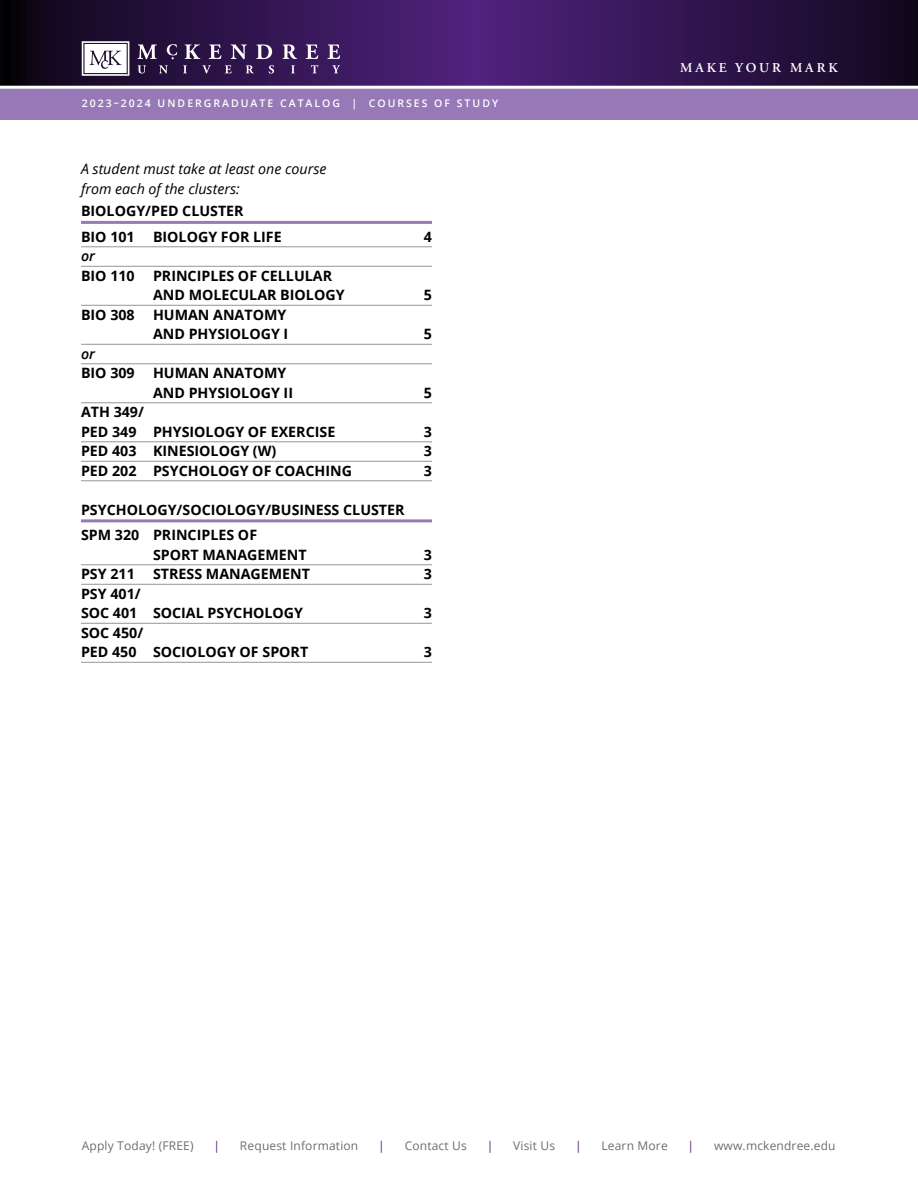
<style>
.page{position:relative;width:918px;height:1188px;background:#fff}
.page>*{position:absolute;margin:0;border:0;box-sizing:border-box;transform-origin:0 0}
.CourseTabsAllCaps9_1{font:700 14.25px/19.5px "Open Sans";color:#000}
.Body_Ital_space_belo{font:italic 14.25px/19.5px "Open Sans";color:#000}
.CourseTabsHeadsBold{font:700 14.25px "Open Sans";color:#000}
.SBItal{font:italic 600 14.25px "Open Sans";color:#000}
.t1{font:600 13.5px "Adobe Garamond Pro";letter-spacing:.215em;color:#fff}
.t2{font:12px "Open Sans";letter-spacing:.015em;color:#6d6e71}
.t3{font:12px "Open Sans";color:#522380}
.t4{font:600 10.5px "Open Sans";letter-spacing:.19em;color:#fff}
</style>
<div class="page">
<div style="left:0;top:86px;width:918px;height:34px;background:#9879b7"></div>
<svg style="left:0;top:0;width:918px;height:86px;background:#30154c"></svg>
<svg style="left:82px;top:41px;width:47px;height:35px"></svg>
<svg style="left:138px;top:44px;width:19px;height:15px"></svg>
<svg style="left:185px;top:44px;width:15px;height:15px"></svg>
<svg style="left:209px;top:44px;width:12px;height:15px"></svg>
<svg style="left:231px;top:44px;width:16px;height:15px"></svg>
<svg style="left:256px;top:44px;width:16px;height:15px"></svg>
<svg style="left:283px;top:44px;width:14px;height:15px"></svg>
<svg style="left:306px;top:44px;width:12px;height:15px"></svg>
<svg style="left:327px;top:44px;width:13px;height:15px"></svg>
<svg style="left:138px;top:65px;width:8px;height:9px"></svg>
<svg style="left:159px;top:65px;width:9px;height:8px"></svg>
<svg style="left:183px;top:65px;width:4px;height:8px"></svg>
<svg style="left:202px;top:65px;width:9px;height:9px"></svg>
<svg style="left:225px;top:65px;width:7px;height:8px"></svg>
<svg style="left:246px;top:65px;width:8px;height:8px"></svg>
<svg style="left:269px;top:65px;width:5px;height:9px"></svg>
<svg style="left:291px;top:65px;width:4px;height:8px"></svg>
<svg style="left:311px;top:65px;width:7px;height:8px"></svg>
<svg style="left:332px;top:65px;width:8px;height:8px"></svg>
<svg style="left:167px;top:44px;width:10px;height:15px"></svg>
<hr style="left:0;top:86px;width:918px;height:3px;background:#fff">
<hr style="left:81px;top:221px;width:351px;height:3px;background:#937db1">
<hr style="left:81px;top:246px;width:351px;height:1px;background:#939598">
<hr style="left:81px;top:266px;width:351px;height:1px;background:#939598">
<hr style="left:81px;top:305px;width:351px;height:1px;background:#939598">
<hr style="left:81px;top:344px;width:351px;height:1px;background:#939598">
<hr style="left:81px;top:363px;width:351px;height:1px;background:#939598">
<hr style="left:81px;top:402px;width:351px;height:1px;background:#939598">
<hr style="left:81px;top:441px;width:351px;height:1px;background:#939598">
<hr style="left:81px;top:461px;width:351px;height:1px;background:#939598">
<hr style="left:81px;top:480px;width:351px;height:1px;background:#939598">
<hr style="left:81px;top:519px;width:351px;height:3px;background:#937db1">
<hr style="left:81px;top:564px;width:351px;height:1px;background:#939598">
<hr style="left:81px;top:584px;width:351px;height:1px;background:#939598">
<hr style="left:81px;top:623px;width:351px;height:1px;background:#939598">
<hr style="left:81px;top:662px;width:351px;height:1px;background:#939598">
<p class="t4" style="left:82px;top:96px;width:418px">2023–2024 UNDERGRADUATE CATALOG | COURSES OF STUDY</p>
<p class="Body_Ital_space_belo" style="left:81px;top:159px;width:247px">A student must take at least one course from each of the clusters:</p>
<p class="CourseTabsHeadsBold" style="left:81px;top:201px;width:164px">BIOLOGY/PED CLUSTER</p>
<p class="CourseTabsAllCaps9_1" style="left:81px;top:227px;width:55px">BIO 101</p>
<p class="CourseTabsAllCaps9_1" style="left:153px;top:227px;width:130px">BIOLOGY FOR LIFE</p>
<p class="CourseTabsAllCaps9_1" style="left:424px;top:227px;width:10px">4</p>
<p class="SBItal" style="left:81px;top:246px;width:15px">or</p>
<p class="CourseTabsAllCaps9_1" style="left:81px;top:266px;width:55px">BIO 110</p>
<p class="CourseTabsAllCaps9_1" style="left:153px;top:266px;width:193px">PRINCIPLES OF CELLULAR<br>AND MOLECULAR BIOLOGY</p>
<p class="CourseTabsAllCaps9_1" style="left:424px;top:285px;width:10px">5</p>
<p class="CourseTabsAllCaps9_1" style="left:81px;top:305px;width:55px">BIO 308</p>
<p class="CourseTabsAllCaps9_1" style="left:153px;top:305px;width:137px">HUMAN ANATOMY<br>AND PHYSIOLOGY I</p>
<p class="SBItal" style="left:81px;top:344px;width:15px">or</p>
<p class="CourseTabsAllCaps9_1" style="left:81px;top:363px;width:55px">BIO 309</p>
<p class="CourseTabsAllCaps9_1" style="left:153px;top:363px;width:142px">HUMAN ANATOMY<br>AND PHYSIOLOGY II</p>
<p class="CourseTabsAllCaps9_1" style="left:81px;top:402px;width:256px">ATH 349/<br>PED 349 PHYSIOLOGY OF EXERCISE</p>
<p class="CourseTabsAllCaps9_1" style="left:424px;top:324px;width:10px">5</p>
<p class="CourseTabsAllCaps9_1" style="left:424px;top:383px;width:10px">5</p>
<p class="CourseTabsAllCaps9_1" style="left:424px;top:422px;width:10px">3</p>
<p class="CourseTabsAllCaps9_1" style="left:81px;top:441px;width:197px">PED 403 KINESIOLOGY (W)</p>
<p class="CourseTabsAllCaps9_1" style="left:424px;top:441px;width:10px">3</p>
<p class="CourseTabsAllCaps9_1" style="left:81px;top:461px;width:273px">PED 202 PSYCHOLOGY OF COACHING</p>
<p class="CourseTabsAllCaps9_1" style="left:424px;top:461px;width:10px">3</p>
<p class="CourseTabsHeadsBold" style="left:81px;top:500px;width:325px">PSYCHOLOGY/SOCIOLOGY/BUSINESS CLUSTER</p>
<p class="CourseTabsAllCaps9_1" style="left:153px;top:525px;width:155px;text-indent:-72px">SPM 320 PRINCIPLES OF<br>SPORT MANAGEMENT</p>
<p class="CourseTabsAllCaps9_1" style="left:424px;top:545px;width:10px">3</p>
<p class="CourseTabsAllCaps9_1" style="left:81px;top:564px;width:55px">PSY 211</p>
<p class="CourseTabsAllCaps9_1" style="left:153px;top:564px;width:159px">STRESS MANAGEMENT</p>
<p class="CourseTabsAllCaps9_1" style="left:424px;top:564px;width:10px">3</p>
<p class="CourseTabsAllCaps9_1" style="left:81px;top:584px;width:224px">PSY 401/<br>SOC 401 SOCIAL PSYCHOLOGY</p>
<p class="CourseTabsAllCaps9_1" style="left:424px;top:603px;width:10px">3</p>
<p class="CourseTabsAllCaps9_1" style="left:81px;top:623px;width:229px">SOC 450/<br>PED 450 SOCIOLOGY OF SPORT</p>
<p class="CourseTabsAllCaps9_1" style="left:424px;top:642px;width:10px">3</p>
<p class="t1" style="left:680px;top:60px;width:159px">MAKE YOUR MARK</p>
<p class="t2" style="left:82px;top:1138px;width:113px">Apply Today! (FREE)</p>
<p class="t3" style="left:213px;top:1138px;width:8px">|</p>
<p class="t2" style="left:240px;top:1138px;width:120px">Request Information</p>
<p class="t3" style="left:378px;top:1138px;width:8px">|</p>
<p class="t2" style="left:405px;top:1138px;width:64px">Contact Us</p>
<p class="t3" style="left:487px;top:1138px;width:8px">|</p>
<p class="t2" style="left:513px;top:1138px;width:43px">Visit Us</p>
<p class="t3" style="left:575px;top:1138px;width:8px">|</p>
<p class="t2" style="left:602px;top:1138px;width:68px">Learn More</p>
<p class="t3" style="left:688px;top:1138px;width:8px">|</p>
<p class="t2" style="left:714px;top:1138px;width:123px">www.mckendree.edu</p>
</div>
